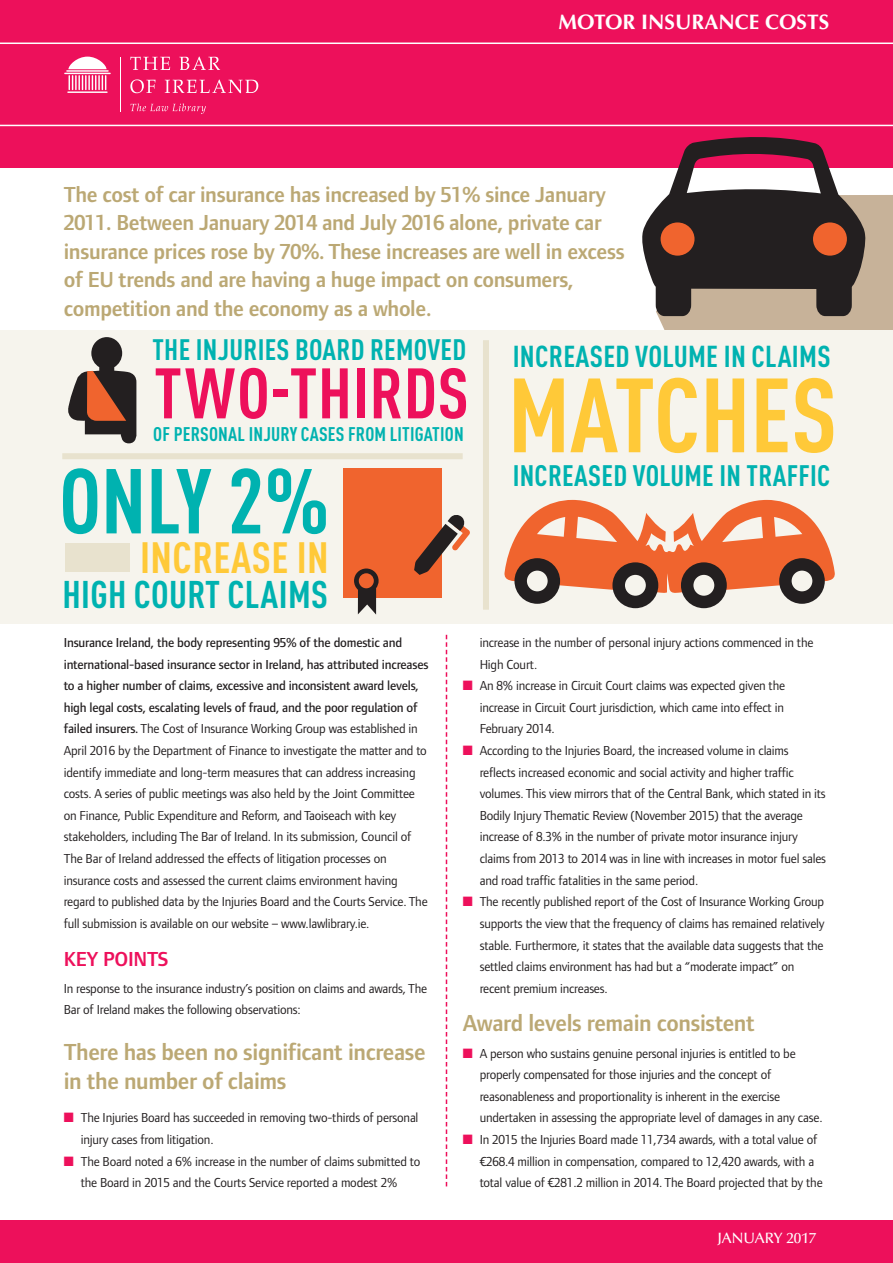
<style>
.page{position:relative;width:893px;height:1263px;background:#fff}
.page>*{position:absolute;margin:0;border:0;box-sizing:border-box;transform-origin:0 0}
.t1{font:700 condensed 90.45px "DINOT";color:#00b2b0}
.t2{font:700 condensed 70.2px "DINOT";letter-spacing:.01em;color:#ed105b}
.t3{font:700 condensed 43.2px "DINOT";letter-spacing:.01em;color:#ffc938}
.t4{font:700 condensed 38.1px "DINOT";letter-spacing:.01em;color:#00b2b0}
.t5{font:700 condensed 29.85px "DINOT";letter-spacing:.01em;color:#00b2b0}
.t6{font:700 condensed 29.25px "DINOT";letter-spacing:.01em;color:#00b2b0}
.t7{font:600 24px/28.8px "Foundry Form Sans";letter-spacing:-.015em;color:#bba874}
.t8{font:600 22.5px/28.5px "Foundry Form Sans";letter-spacing:-.015em;color:#bba874}
.t9{font:700 21px "Optima";color:#fff}
.t10{font:600 21px "Foundry Form Sans";letter-spacing:-.015em;color:#ed105b}
.t11{font:700 condensed 19.5px "DINOT";letter-spacing:.01em;color:#00b2b0}
.t12{font:500 15px "Optima";color:#fff}
.t13{font:13.5px/21.6px "Foundry Form Sans";letter-spacing:-.015em;color:#231f20}
.s1{font-size:103.65px;color:#ffc938}
.s2{font-weight:500}
.s3{color:#ed105b}
</style>
<div class="page">
<div style="left:0;top:0;width:893px;height:168px;background:#ed105b"></div>
<svg style="left:642px;top:137px;width:251px;height:193px"></svg>
<div style="left:661px;top:222px;width:33px;height:34px;background:#f0642e;border-radius:50%"></div>
<div style="left:813px;top:222px;width:34px;height:34px;background:#f0642e;border-radius:50%"></div>
<div style="left:0;top:1220px;width:893px;height:43px;background:#ed105b"></div>
<div style="left:0;top:330px;width:893px;height:293px;background:#f6f4ed"></div>
<svg style="left:68px;top:337px;width:69px;height:106px"></svg>
<svg style="left:504px;top:500px;width:331px;height:108px"></svg>
<div style="left:483px;top:340px;width:6px;height:270px;background:#e8e2ce"></div>
<div style="left:62px;top:453px;width:401px;height:6px;background:#e8e2ce"></div>
<svg style="left:446px;top:635px;width:1px;height:551px"></svg>
<div style="left:343px;top:469px;width:98px;height:129px;background:#f0642e"></div>
<svg style="left:414px;top:514px;width:56px;height:61px"></svg>
<svg style="left:354px;top:568px;width:25px;height:47px"></svg>
<hr style="left:120px;top:57px;width:1px;height:54px;background:#fff">
<svg style="left:130px;top:57px;width:40px;height:13px"></svg>
<svg style="left:179px;top:57px;width:41px;height:13px"></svg>
<svg style="left:130px;top:79px;width:26px;height:14px"></svg>
<svg style="left:165px;top:80px;width:93px;height:13px"></svg>
<svg style="left:131px;top:103px;width:75px;height:11px"></svg>
<svg style="left:68px;top:57px;width:39px;height:12px"></svg>
<hr style="left:66px;top:70px;width:43px;height:2px;background:#fff">
<hr style="left:64px;top:73px;width:47px;height:1px;background:#fff">
<hr style="left:67px;top:91px;width:41px;height:2px;background:#fff">
<svg style="left:69px;top:75px;width:37px;height:15px"></svg>
<hr style="left:0;top:43px;width:893px;height:1px;background:#fff">
<hr style="left:0;top:125px;width:893px;height:1px;background:#fff">
<div style="left:66px;top:543px;width:64px;height:28px;background:#e8e2ce"></div>
<h3 class="t9" style="left:559px;top:13px;width:272px">MOTOR INSURANCE COSTS</h3>
<p class="t8" style="left:64px;top:182px;width:562px">The cost of car insurance has increased by 51% since January 2011. Between January 2014 and July 2016 alone, private car insurance prices rose by 70%. These increases are well in excess of EU trends and are having a huge impact on consumers, competition and the economy as a whole.</p>
<h3 class="t6" style="left:153px;top:339px;width:315px">THE INJURIES BOARD REMOVED</h3>
<h3 class="t5" style="left:513px;top:345px;width:319px">INCREASED VOLUME IN CLAIMS</h3>
<h2 class="t2" style="left:154px;top:368px;width:684px">TWO-THIRDS <span class="s1">MATCHES</span></h2>
<h1 class="t1" style="left:59px;top:469px;width:272px">ONLY 2%</h1>
<h3 class="t3" style="left:140px;top:542px;width:190px">INCREASE IN</h3>
<h3 class="t4" style="left:62px;top:580px;width:267px">HIGH COURT CLAIMS</h3>
<h3 class="t11" style="left:153px;top:427px;width:312px">OF PERSONAL INJURY CASES FROM LITIGATION</h3>
<h3 class="t6" style="left:513px;top:466px;width:319px">INCREASED VOLUME IN TRAFFIC</h3>
<p class="t13" style="left:64px;top:633px;width:366px"><span class="s2">Insurance Ireland, the body representing 95% of the domestic and international-based insurance sector in Ireland, has attributed increases to a higher number of claims, excessive and inconsistent award levels, high legal costs, escalating levels of fraud, and the poor regulation of failed insurers.</span> The Cost of Insurance Working Group was established in April 2016 by the Department of Finance to investigate the matter and to identify immediate and long-term measures that can address increasing costs. A series of public meetings was also held by the Joint Committee on Finance, Public Expenditure and Reform, and Taoiseach with key stakeholders, including The Bar of Ireland. In its submission, Council of The Bar of Ireland addressed the effects of litigation processes on insurance costs and assessed the current claims environment having regard to published data by the Injuries Board and the Courts Service. The full submission is available on our website – www.lawlibrary.ie.</p>
<h3 class="t10" style="left:64px;top:951px;width:106px">KEY POINTS</h3>
<p class="t13" style="left:64px;top:978px;width:365px">In response to the insurance industry’s position on claims and awards, The<br>Bar of Ireland makes the following observations:</p>
<h3 class="t7" style="left:64px;top:1040px;width:363px">There has been no significant increase in the number of claims</h3>
<p class="t13" style="left:81px;top:1108px;width:339px;text-indent:-17px"><span class="s3">■</span> The Injuries Board has succeeded in removing two-thirds of personal injury cases from litigation.</p>
<p class="t13" style="left:64px;top:1151px;width:358px;text-align:center"><span class="s3">■</span> The Board noted a 6% increase in the number of claims submitted to the Board in 2015 and the Courts Service reported a modest 2%</p>
<p class="t13" style="left:480px;top:633px;width:335px">increase in the number of personal injury actions commenced in the<br>High Court.</p>
<p class="t13" style="left:480px;top:676px;width:307px;text-align:justify;text-indent:-17px"><span class="s3">■</span> An 8% increase in Circuit Court claims was expected given the increase in Circuit Court jurisdiction, which came into effect in February 2014.</p>
<p class="t13" style="left:480px;top:741px;width:348px;text-indent:-17px"><span class="s3">■</span> According to the Injuries Board, the increased volume in claims reflects increased economic and social activity and higher traffic volumes. This view mirrors that of the Central Bank, which stated in its Bodily Injury Thematic Review (November 2015) that the average increase of 8.3% in the number of private motor insurance injury claims from 2013 to 2014 was in line with increases in motor fuel sales and road traffic fatalities in the same period.</p>
<p class="t13" style="left:480px;top:892px;width:346px;text-indent:-17px"><span class="s3">■</span> The recently published report of the Cost of Insurance Working Group supports the view that the frequency of claims has remained relatively stable. Furthermore, it states that the available data suggests that the settled claims environment has had but a “moderate impact” on recent premium increases.</p>
<h3 class="t7" style="left:463px;top:1010px;width:294px">Award levels remain consistent</h3>
<p class="t13" style="left:480px;top:1043px;width:344px;text-indent:-17px"><span class="s3">■</span> A person who sustains genuine personal injuries is entitled to be properly compensated for those injuries and the concept of reasonableness and proportionality is inherent in the exercise undertaken in assessing the appropriate level of damages in any case.</p>
<p class="t13" style="left:480px;top:1130px;width:345px;text-indent:-17px"><span class="s3">■</span> In 2015 the Injuries Board made 11,734 awards, with a total value of ¤268.4 million in compensation, compared to 12,420 awards, with a total value of ¤281.2 million in 2014. The Board projected that by the</p>
<p class="t12" style="left:717px;top:1232px;width:101px">JANUARY 2017</p>
</div>
